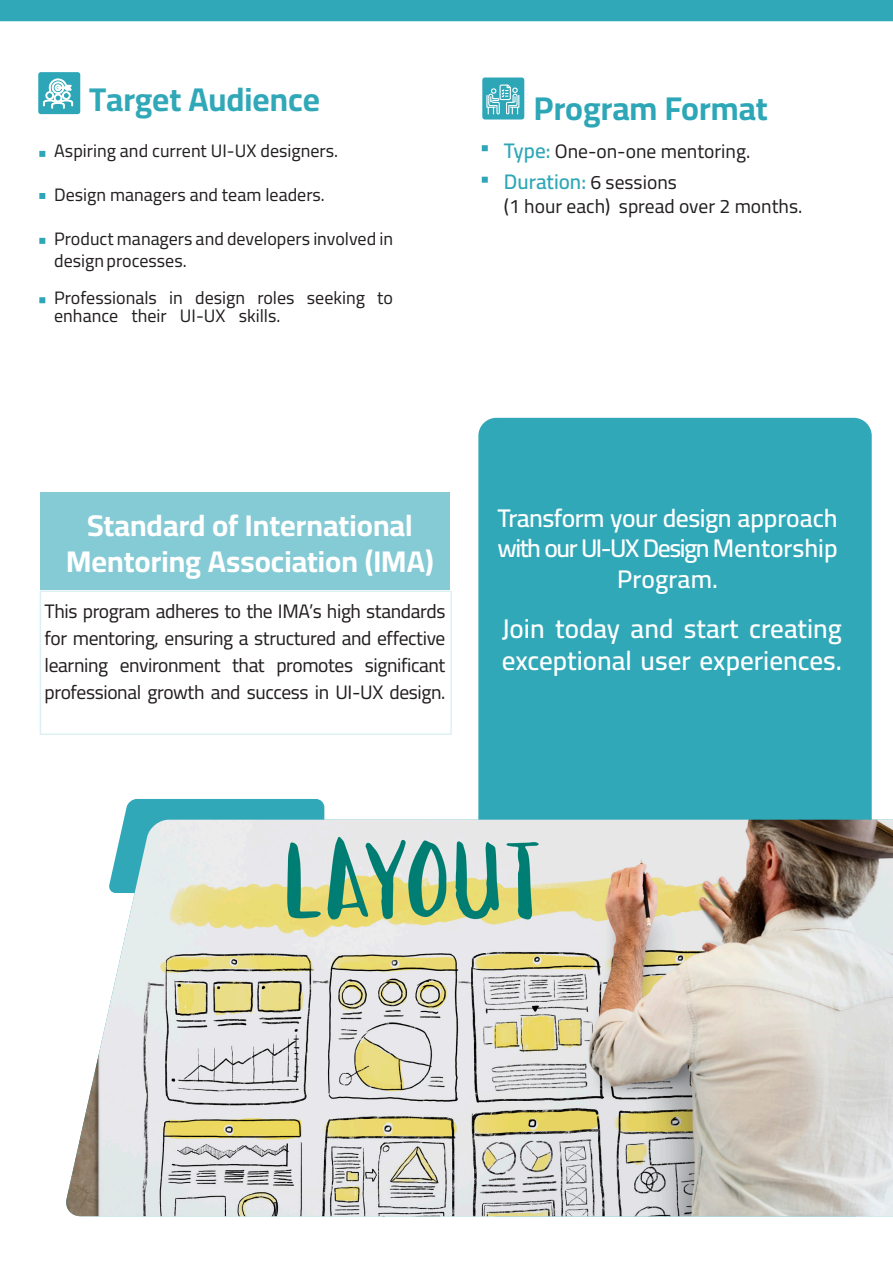
<style>
.page{position:relative;width:893px;height:1263px;background:#fff}
.page>*{position:absolute;margin:0;border:0;box-sizing:border-box;transform-origin:0 0}
.t1{font:700 33px "Cairo";color:#30a8b8}
.t2{font:700 33px "Cairo";color:#2da7b7}
.t3{font:700 30px/36px "Cairo";color:#fff;text-align:center}
.t4{font:600 27px/32.4px "Cairo";color:#fff}
.t5{font:600 25.5px/30.6px "Cairo";letter-spacing:-.02em;color:#fff;text-align:center}
.t6{font:600 21px "Cairo";color:#2da7b7}
.t7{font:19.5px/27px "Cairo";letter-spacing:-.02em;color:#231f20;text-align:justify}
.t8{font:19.5px "Cairo";color:#231f20}
.t9{font:18px/22.5px "Cairo";color:#231f20}
.s1{font-weight:600;font-size:21px;color:#2da7b7}
.s2{font-weight:400;font-size:19.5px;color:#231f20}
</style>
<div class="page">
<div style="left:123px;top:799px;width:201px;height:21px;background:#30a8b8"></div>
<div style="left:478px;top:418px;width:394px;height:798px;background:#30a8b8;border-radius:18px"></div>
<div style="left:0;top:0;width:893px;height:22px;background:#30a8b8"></div>
<img style="left:66px;top:820px;width:827px;height:396px">
<svg style="left:39px;top:151px;width:6px;height:6px"></svg>
<svg style="left:39px;top:193px;width:6px;height:6px"></svg>
<svg style="left:39px;top:238px;width:6px;height:6px"></svg>
<svg style="left:39px;top:297px;width:6px;height:6px"></svg>
<div style="left:38px;top:72px;width:42px;height:42px;background:#2da7b7;border-radius:3px"></div>
<svg style="left:43px;top:78px;width:30px;height:31px"></svg>
<svg style="left:482px;top:145px;width:6px;height:6px"></svg>
<svg style="left:482px;top:177px;width:6px;height:6px"></svg>
<div style="left:482px;top:78px;width:42px;height:41px;background:#2da7b7;border-radius:3px"></div>
<svg style="left:486px;top:85px;width:33px;height:30px"></svg>
<div style="left:40px;top:492px;width:410px;height:98px;background:#85cbd5"></div>
<p class="t1" style="left:89px;top:75px;width:232px">Target Audience</p>
<p class="t9" style="left:54px;top:140px;width:285px">Aspiring and current UI-UX designers.</p>
<p class="t9" style="left:54px;top:184px;width:272px">Design managers and team leaders.</p>
<p class="t9" style="left:54px;top:228px;width:340px">Product managers and developers involved in design processes.</p>
<p class="t9" style="left:54px;top:289px;width:340px;line-height:18px">Professionals in design roles seeking to enhance their UI-UX skills.</p>
<p class="t2" style="left:534px;top:84px;width:235px">Program Format</p>
<p class="t8" style="left:504px;top:136px;width:248px"><span class="s1">Type:</span> One-on-one mentoring.</p>
<p class="t6" style="left:504px;top:166px;width:175px">Duration: <span class="s2">6 sessions</span></p>
<p class="t8" style="left:504px;top:191px;width:300px">(1 hour each) spread over 2 months.</p>
<p class="t3" style="left:66px;top:508px;width:369px">Standard of International<br>Mentoring Association (IMA)</p>
<p class="t7" style="left:45px;top:598px;width:402px">This program adheres to the IMA’s high standards for mentoring, ensuring a structured and effective learning environment that promotes significant professional growth and success in UI-UX design.</p>
<p class="t5" style="left:497px;top:503px;width:342px">Transform your design approach with our UI-UX Design Mentorship<br>Program.</p>
<p class="t4" style="left:502px;top:613px;width:342px">Join today and start creating exceptional user experiences.</p>
</div>
